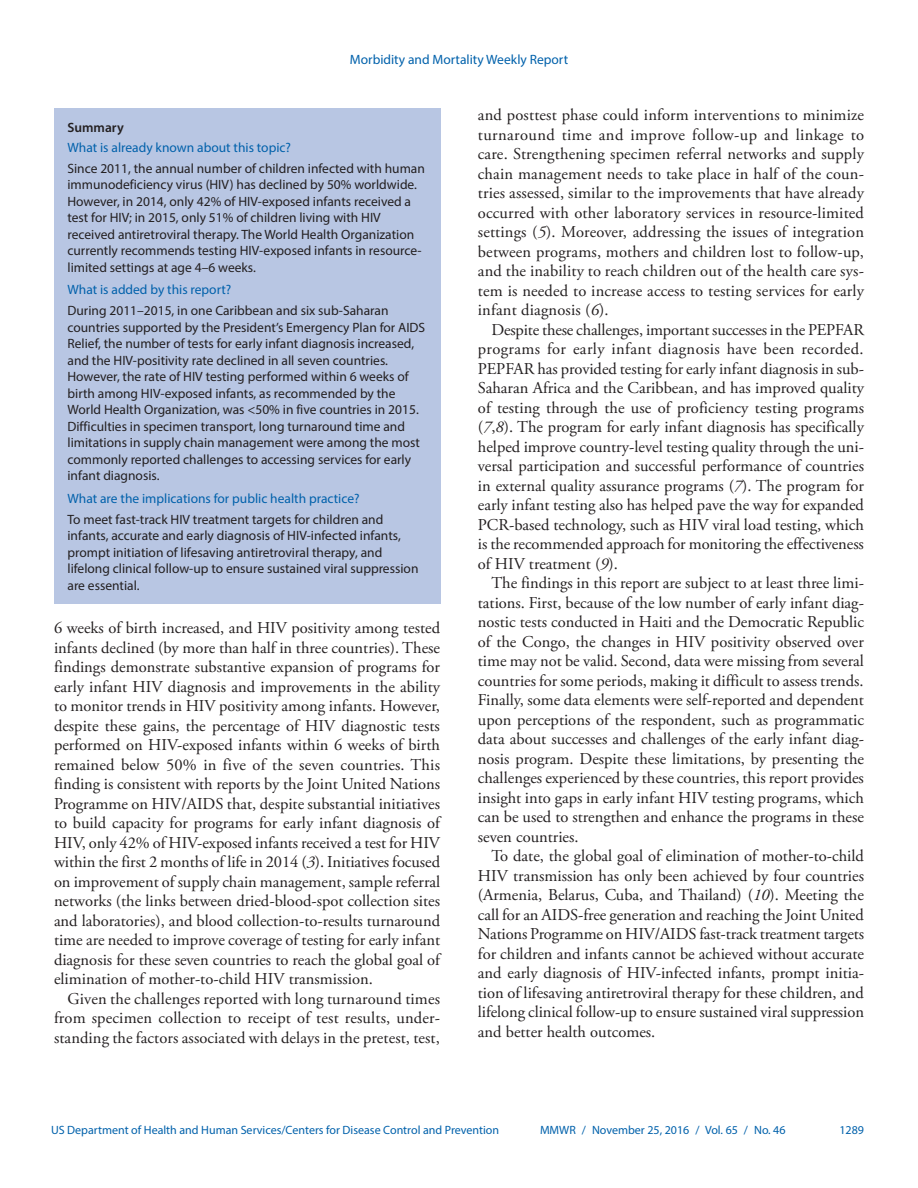
<style>
.page{position:relative;width:918px;height:1188px;background:#fff}
.page>*{position:absolute;margin:0;border:0;box-sizing:border-box;transform-origin:0 0}
.Paragraph{font:16.5px/19.5px "Adobe Garamond Pro";color:#231f20;text-align:justify}
.Summary_Box_Text{font:13.5px/16.5px "Myriad Pro";color:#231f20}
.Summary_Box_Heading{font:13.5px "Myriad Pro";color:#0161ab}
.Figure_Title{font:600 13.5px "Myriad Pro";color:#231f20}
.t1{font:12px "Myriad Pro";color:#0161ab}
.s1{font-style:italic}
</style>
<div class="page">
<div style="left:54px;top:108px;width:386px;height:495px;background:#b8c6e3"></div>
<p class="Summary_Box_Heading" style="left:350px;top:51px;width:220px">Morbidity and Mortality Weekly Report</p>
<p class="Figure_Title" style="left:68px;top:119px;width:58px">Summary</p>
<h1 class="Summary_Box_Heading" style="left:68px;top:139px;width:225px">What is already known about this topic?</h1>
<p class="Summary_Box_Text" style="left:68px;top:160px;width:359px">Since 2011, the annual number of children infected with human immunodeficiency virus (HIV) has declined by 50% worldwide.<br>However, in 2014, only 42% of HIV-exposed infants received a test for HIV; in 2015, only 51% of children living with HIV received antiretroviral therapy. The World Health Organization currently recommends testing HIV-exposed infants in resource&shy;limited settings at age 4–6 weeks.</p>
<h1 class="Summary_Box_Heading" style="left:68px;top:282px;width:165px">What is added by this report?</h1>
<p class="Summary_Box_Text" style="left:68px;top:302px;width:359px">During 2011–2015, in one Caribbean and six sub-Saharan countries supported by the President’s Emergency Plan for AIDS Relief, the number of tests for early infant diagnosis increased, and the HIV-positivity rate declined in all seven countries.<br>However, the rate of HIV testing performed within 6 weeks of birth among HIV-exposed infants, as recommended by the World Health Organization, was &lt;50% in five countries in 2015.<br>Difficulties in specimen transport, long turnaround time and limitations in supply chain management were among the most commonly reported challenges to accessing services for early infant diagnosis.</p>
<h1 class="Summary_Box_Heading" style="left:68px;top:490px;width:294px">What are the implications for public health practice?</h1>
<p class="Summary_Box_Text" style="left:68px;top:511px;width:352px">To meet fast-track HIV treatment targets for children and infants, accurate and early diagnosis of HIV-infected infants, prompt initiation of lifesaving antiretroviral therapy, and lifelong clinical follow-up to ensure sustained viral suppression are essential.</p>
<p class="Paragraph" style="left:54px;top:619px;width:388px">6 weeks of birth increased, and HIV positivity among tested infants declined (by more than half in three countries). These findings demonstrate substantive expansion of programs for early infant HIV diagnosis and improvements in the ability to monitor trends in HIV positivity among infants. However, despite these gains, the percentage of HIV diagnostic tests performed on HIV-exposed infants within 6 weeks of birth remained below 50% in five of the seven countries. This finding is consistent with reports by the Joint United Nations Programme on HIV/AIDS that, despite substantial initiatives to build capacity for programs for early infant diagnosis of HIV, only 42% of HIV-exposed infants received a test for HIV within the first 2 months of life in 2014 (<span class="s1">3</span>). Initiatives focused on improvement of supply chain management, sample referral networks (the links between dried-blood-spot collection sites and laboratories), and blood collection-to-results turnaround time are needed to improve coverage of testing for early infant diagnosis for these seven countries to reach the global goal of elimination of mother-to-child HIV transmission.</p>
<p class="Paragraph" style="left:54px;top:990px;width:388px;text-indent:13px">Given the challenges reported with long turnaround times from specimen collection to receipt of test results, under&shy;standing the factors associated with delays in the pretest, test,</p>
<p class="Paragraph" style="left:478px;top:106px;width:388px">and posttest phase could inform interventions to minimize turnaround time and improve follow-up and linkage to care. Strengthening specimen referral networks and supply chain management needs to take place in half of the coun&shy;tries assessed, similar to the improvements that have already occurred with other laboratory services in resource-limited settings (<span class="s1">5</span>). Moreover, addressing the issues of integration between programs, mothers and children lost to follow-up, and the inability to reach children out of the health care sys&shy;tem is needed to increase access to testing services for early infant diagnosis (<span class="s1">6</span>).</p>
<p class="Paragraph" style="left:478px;top:320px;width:388px;text-indent:13px">Despite these challenges, important successes in the PEPFAR programs for early infant diagnosis have been recorded.<br>PEPFAR has provided testing for early infant diagnosis in sub-Saharan Africa and the Caribbean, and has improved quality of testing through the use of proficiency testing programs (<span class="s1">7</span>,<span class="s1">8</span>). The program for early infant diagnosis has specifically helped improve country-level testing quality through the uni&shy;versal participation and successful performance of countries in external quality assurance programs (<span class="s1">7</span>). The program for early infant testing also has helped pave the way for expanded PCR-based technology, such as HIV viral load testing, which is the recommended approach for monitoring the effectiveness of HIV treatment (<span class="s1">9</span>).</p>
<p class="Paragraph" style="left:478px;top:574px;width:388px;text-indent:13px">The findings in this report are subject to at least three limi&shy;tations. First, because of the low number of early infant diag&shy;nostic tests conducted in Haiti and the Democratic Republic of the Congo, the changes in HIV positivity observed over time may not be valid. Second, data were missing from several countries for some periods, making it difficult to assess trends.<br>Finally, some data elements were self-reported and dependent upon perceptions of the respondent, such as programmatic data about successes and challenges of the early infant diag&shy;nosis program. Despite these limitations, by presenting the challenges experienced by these countries, this report provides insight into gaps in early infant HIV testing programs, which can be used to strengthen and enhance the programs in these seven countries.</p>
<p class="Paragraph" style="left:478px;top:847px;width:388px;text-indent:13px">To date, the global goal of elimination of mother-to-child HIV transmission has only been achieved by four countries (Armenia, Belarus, Cuba, and Thailand) (<span class="s1">10</span>). Meeting the call for an AIDS-free generation and reaching the Joint United Nations Programme on HIV/AIDS fast-track treatment targets for children and infants cannot be achieved without accurate and early diagnosis of HIV-infected infants, prompt initia&shy;tion of lifesaving antiretroviral therapy for these children, and lifelong clinical follow-up to ensure sustained viral suppression and better health outcomes.</p>
<p class="t1" style="left:51px;top:1123px;width:450px">US Department of Health and Human Services/Centers for Disease Control and Prevention</p>
<p class="t1" style="left:540px;top:1123px;width:247px">MMWR / November 25, 2016 / Vol. 65 / No. 46</p>
<p class="t1" style="left:839px;top:1123px;width:26px">1289</p>
</div>
